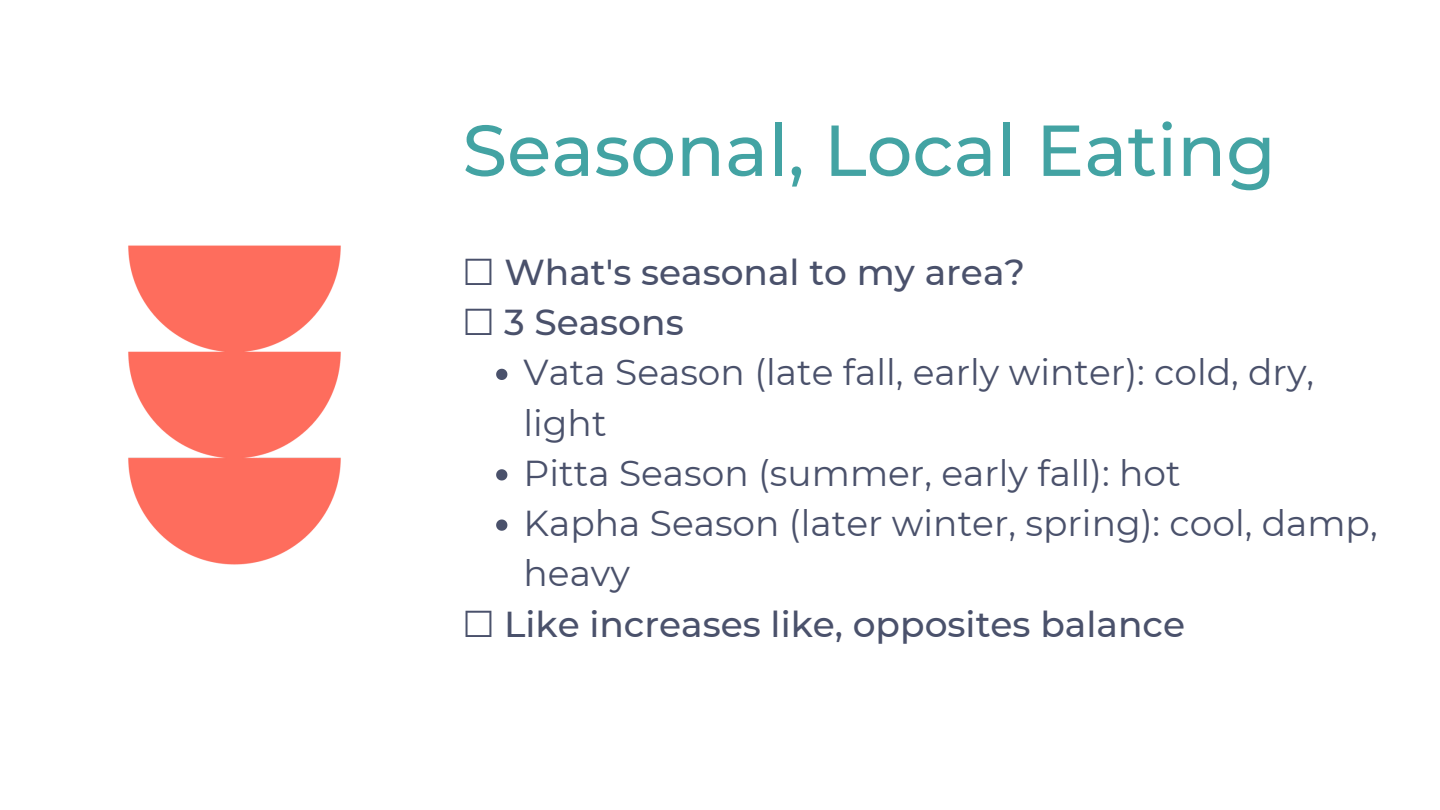
<style>
.page{position:relative;width:1440px;height:810px;background:#fff}
.page>*{position:absolute;margin:0;border:0;box-sizing:border-box;transform-origin:0 0}
.t1{font:500 72px "Montserrat";color:#43a3a3}
.t2{font:36px/50.2px "Montserrat";color:#4a516b}
.t3{font:500 36px/50.2px "Montserrat";color:#4a516b}
.s1{font-family:"DejaVu Sans";font-weight:400}
</style>
<div class="page">
<svg style="left:496px;top:369px;width:11px;height:11px"></svg>
<svg style="left:496px;top:469px;width:11px;height:12px"></svg>
<svg style="left:496px;top:520px;width:11px;height:11px"></svg>
<img style="left:128px;top:245px;width:213px;height:320px">
<h1 class="t1" style="left:462px;top:106px;width:815px">Seasonal, Local Eating</h1>
<p class="t3" style="left:462px;top:247px;width:564px"><span class="s1">☐</span> What's seasonal to my area? <span class="s1">☐</span> 3 Seasons</p>
<p class="t2" style="left:524px;top:347px;width:856px">Vata Season (late fall, early winter): cold, dry, light<br>Pitta Season (summer, early fall): hot<br>Kapha Season (later winter, spring): cool, damp, heavy</p>
<p class="t3" style="left:462px;top:598px;width:724px"><span class="s1">☐</span> Like increases like, opposites balance</p>
</div>
